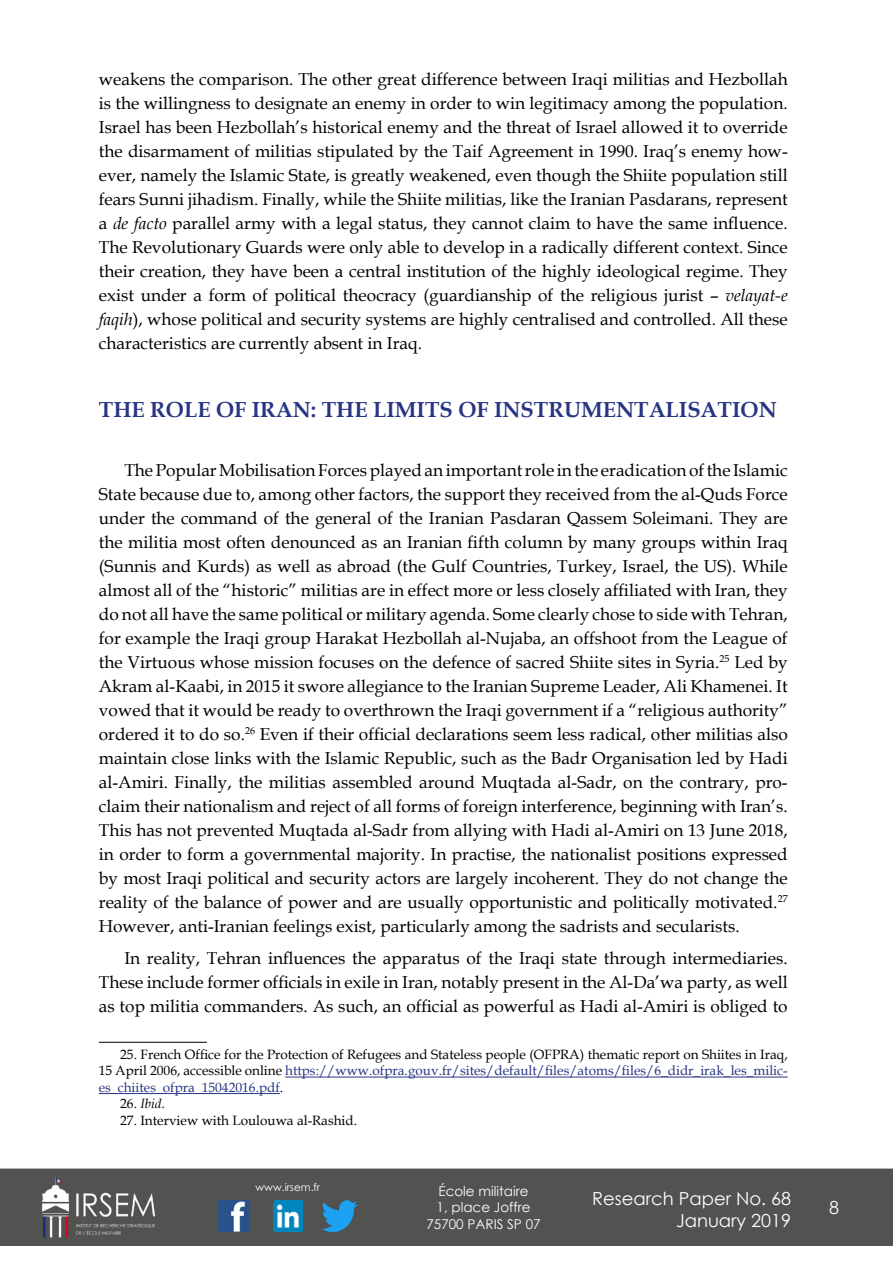
<style>
.page{position:relative;width:893px;height:1263px;background:#fff}
.page>*{position:absolute;margin:0;border:0;box-sizing:border-box;transform-origin:0 0}
.t1{font:700 21.75px "Book Antiqua";color:#283583}
.t2{font:18px/21.6px "Century Gothic";color:#fff;text-align:right}
.t3{font:17.25px/24px "Book Antiqua";color:#000;text-align:justify}
.t4{font:13.5px/16.5px "Book Antiqua";color:#000;text-align:justify}
.t5{font:13.5px/16.2px "Century Gothic";color:#fff;text-align:center}
.t6{font:italic 13.5px "Book Antiqua";color:#000}
.t7{font:10.5px "Century Gothic";color:#fff}
.s1{font-style:italic}
.s2{color:#283584}
.s3{font-style:normal}
</style>
<div class="page">
<div style="left:0;top:1168px;width:893px;height:78px;background:#525251;border:2px solid #525251"></div>
<img style="left:39px;top:1169px;width:117px;height:76px">
<img style="left:322px;top:1200px;width:36px;height:32px">
<img style="left:218px;top:1200px;width:31px;height:32px">
<img style="left:274px;top:1200px;width:28px;height:32px">
<hr style="left:99px;top:1042px;width:108px;height:1px;background:#000">
<hr style="left:285px;top:1077px;width:503px;height:1px;background:#283584">
<hr style="left:99px;top:1093px;width:181px;height:1px;background:#283584">
<p class="t3" style="left:99px;top:67px;width:690px">weakens the comparison. The other great difference between Iraqi militias and Hezbollah is the willingness to designate an enemy in order to win legitimacy among the population.<br>Israel has been Hezbollah’s historical enemy and the threat of Israel allowed it to override the disarmament of militias stipulated by the Taif Agreement in 1990. Iraq’s enemy how&shy;ever, namely the Islamic State, is greatly weakened, even though the Shiite population still fears Sunni jihadism. Finally, while the Shiite militias, like the Iranian Pasdarans, represent a <span class="s1">de facto</span> parallel army with a legal status, they cannot claim to have the same influence.<br>The Revolutionary Guards were only able to develop in a radically different context. Since their creation, they have been a central institution of the highly ideological regime. They exist under a form of political theocracy (guardianship of the religious jurist – <span class="s1">velayat-e faqih</span>), whose political and security systems are highly centralised and controlled. All these characteristics are currently absent in Iraq.</p>
<p class="t1" style="left:99px;top:395px;width:679px">THE ROLE OF IRAN: THE LIMITS OF INSTRUMENTALISATION</p>
<p class="t3" style="left:99px;top:457px;width:690px;text-indent:26px">The Popular Mobilisation Forces played an important role in the eradication of the Islamic State because due to, among other factors, the support they received from the al-Quds Force under the command of the general of the Iranian Pasdaran Qassem Soleimani. They are the militia most often denounced as an Iranian fifth column by many groups within Iraq (Sunnis and Kurds) as well as abroad (the Gulf Countries, Turkey, Israel, the US). While almost all of the “historic” militias are in effect more or less closely affiliated with Iran, they do not all have the same political or military agenda. Some clearly chose to side with Tehran, for example the Iraqi group Harakat Hezbollah al-Nujaba, an offshoot from the League of the Virtuous whose mission focuses on the defence of sacred Shiite sites in Syria.<sup>25</sup> Led by Akram al-Kaabi, in 2015 it swore allegiance to the Iranian Supreme Leader, Ali Khamenei. It vowed that it would be ready to overthrown the Iraqi government if a “religious authority” ordered it to do so.<sup>26</sup> Even if their official declarations seem less radical, other militias also maintain close links with the Islamic Republic, such as the Badr Organisation led by Hadi al-Amiri. Finally, the militias assembled around Muqtada al-Sadr, on the contrary, pro&shy;claim their nationalism and reject of all forms of foreign interference, beginning with Iran’s.<br>This has not prevented Muqtada al-Sadr from allying with Hadi al-Amiri on 13 June 2018, in order to form a governmental majority. In practise, the nationalist positions expressed by most Iraqi political and security actors are largely incoherent. They do not change the reality of the balance of power and are usually opportunistic and politically motivated.<sup>27<br></sup>However, anti-Iranian feelings exist, particularly among the sadrists and secularists.</p>
<p class="t3" style="left:99px;top:946px;width:690px;text-indent:26px">In reality, Tehran influences the apparatus of the Iraqi state through intermediaries.<br>These include former officials in exile in Iran, notably present in the Al-Da’wa party, as well as top militia commanders. As such, an official as powerful as Hadi al-Amiri is obliged to</p>
<p class="t4" style="left:99px;top:1046px;width:690px;text-indent:21px">25. French Office for the Protection of Refugees and Stateless people (OFPRA) thematic report on Shiites in Iraq, 15 April 2006, accessible online <span class="s2">https://www.ofpra.gouv.fr/sites/default/files/atoms/files/6_didr_irak_les_milic&shy;es_chiites_ofpra_15042016.pdf</span>.</p>
<p class="t6" style="left:120px;top:1094px;width:46px"><span class="s3">26.</span> Ibid.</p>
<p class="t4" style="left:120px;top:1111px;width:238px">27. Interview with Loulouwa al-Rashid.</p>
<p class="t7" style="left:256px;top:1179px;width:66px">www.irsem.fr</p>
<p class="t5" style="left:426px;top:1183px;width:116px">École militaire<br>1, place Joffre<br>75700 PARIS SP 07</p>
<p class="t2" style="left:592px;top:1187px;width:200px">Research Paper No. 68<br>January 2019</p>
<p class="t2" style="left:829px;top:1196px;width:11px">8</p>
</div>
